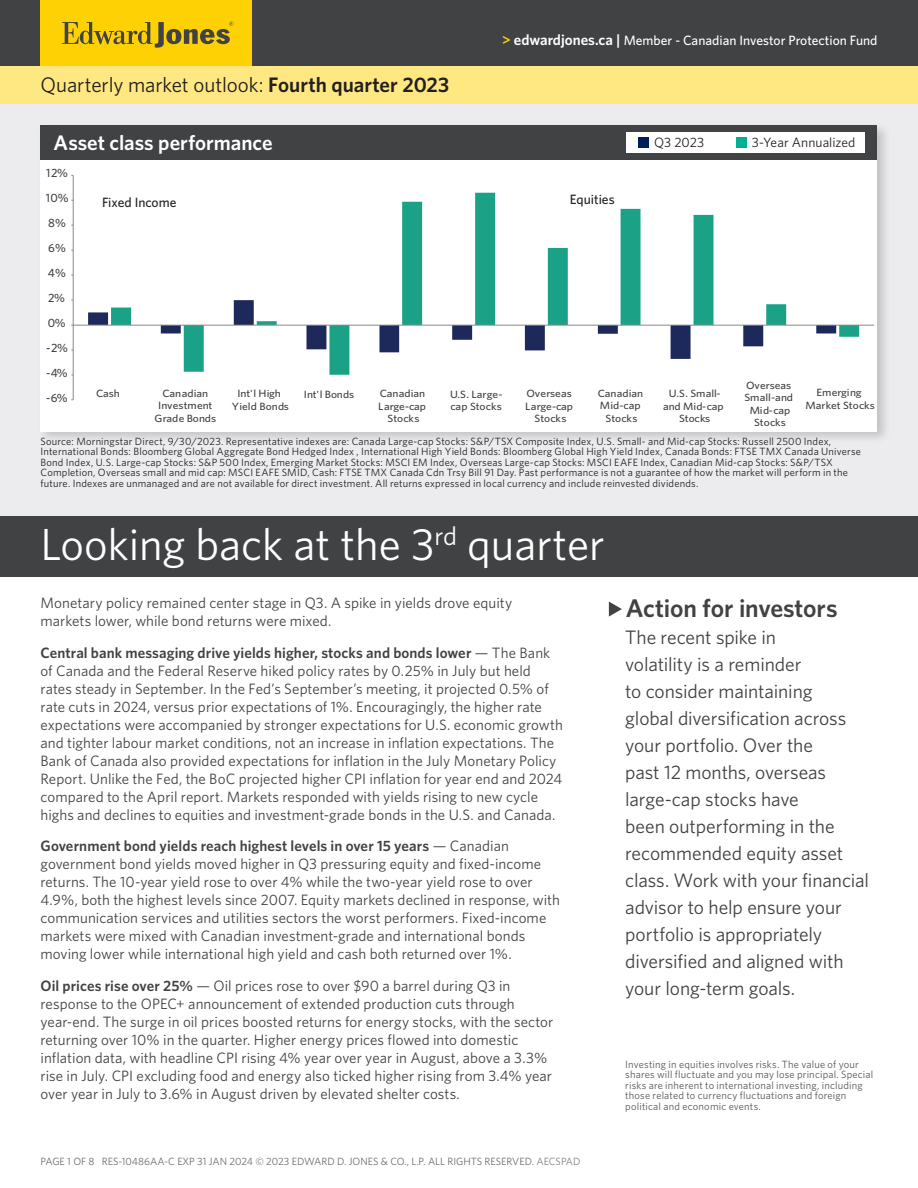
<style>
.page{position:relative;width:918px;height:1188px;background:#fff}
.page>*{position:absolute;margin:0;border:0;box-sizing:border-box;transform-origin:0 0}
.Headlines{font:45px "Whitney";color:#fff}
.Action_for_investors_-_Sub_Heads{font:600 25.5px "Whitney";letter-spacing:-.005em;color:#414243}
.t1{font:21px "Whitney";letter-spacing:-.005em;color:#231f20}
.t2{font:600 21px "Whitney";color:#fff}
.Action_for_Investors_-_Body{font:19.5px/27px "Whitney";letter-spacing:-.005em;color:#414243}
.Body{font:15px/18px "Whitney";letter-spacing:.005em;color:#414243}
.t3{font:500 13.5px "Whitney";color:#fff}
.t4{font:13.5px "Whitney";letter-spacing:.005em;color:#231f20}
.t5{font:500 13.5px "Whitney";color:#231f20}
.t6{font:500 12px "Whitney";color:#414243}
.Disclaimer{font:10.5px/10.5px "Whitney";letter-spacing:.02em;color:#231f20}
.t7{font:500 10.5px/12.6px "Whitney";color:#414243;text-align:center;scale:1.09 1}
.Action_for_investors_-_Sub_Heads-2{font:10.5px/10.5px "Whitney";letter-spacing:.015em;color:#57585a}
.t8{font:10.5px "Whitney";color:#6c6d70}
.s1{font-weight:600}
.s2{font-weight:600;font-size:15px;color:#fed105}
.s3{font-weight:600;font-size:15px}
.s4{color:#808285}
</style>
<div class="page">
<div style="left:0;top:104px;width:918px;height:473px;background:#ececee"></div>
<div style="left:0;top:516px;width:918px;height:61px;background:#414243"></div>
<div style="left:0;top:66px;width:918px;height:37px;background:#ffe781"></div>
<div style="left:0;top:0;width:918px;height:66px;background:#414243"></div>
<div style="left:40px;top:0;width:212px;height:66px;background:#fed105"></div>
<svg style="left:62px;top:21px;width:172px;height:27px"></svg>
<div style="left:37px;top:122px;width:854px;height:322px;background:#231f20;opacity:.2"></div>
<div style="left:40px;top:125px;width:838px;height:306px;background:#fff"></div>
<div style="left:40px;top:125px;width:838px;height:35px;background:#414243"></div>
<div style="left:626px;top:132px;width:239px;height:21px;background:#fff"></div>
<div style="left:638px;top:138px;width:11px;height:10px;background:#001e59"></div>
<div style="left:736px;top:138px;width:11px;height:10px;background:#00b095"></div>
<svg style="left:88px;top:312px;width:23px;height:13px"></svg>
<svg style="left:111px;top:193px;width:748px;height:182px"></svg>
<hr style="left:73px;top:175px;width:1px;height:225px;background:#8a898a">
<hr style="left:73px;top:325px;width:801px;height:1px;background:#8a898a">
<svg style="left:609px;top:602px;width:13px;height:15px"></svg>
<h3 class="t1" style="left:40px;top:71px;width:410px">Quarterly market outlook: <span class="s1">Fourth quarter 2023</span></h3>
<p class="t3" style="left:502px;top:31px;width:377px"><span class="s2">&gt;</span> <span class="s3">edwardjones.ca |</span> Member - Canadian Investor Protection Fund</p>
<p class="t2" style="left:54px;top:128px;width:221px">Asset class performance</p>
<p class="t4" style="left:654px;top:134px;width:52px">Q3 2023</p>
<p class="t4" style="left:752px;top:134px;width:105px">3-Year Annualized</p>
<p class="t6" style="left:46px;top:165px;width:23px">12%</p>
<p class="t6" style="left:46px;top:190px;width:24px">10%</p>
<p class="t6" style="left:48px;top:215px;width:19px">8%</p>
<p class="t6" style="left:48px;top:240px;width:20px">6%</p>
<p class="t6" style="left:48px;top:265px;width:20px">4%</p>
<p class="t6" style="left:48px;top:290px;width:18px">2%</p>
<p class="t6" style="left:48px;top:315px;width:20px">0%</p>
<p class="t6" style="left:46px;top:340px;width:23px">-2%</p>
<p class="t6" style="left:46px;top:365px;width:23px">-4%</p>
<p class="t6" style="left:46px;top:390px;width:23px">-6%</p>
<p class="t5" style="left:102px;top:193px;width:76px">Fixed Income</p>
<p class="t5" style="left:570px;top:190px;width:46px">Equities</p>
<p class="t7" style="left:96px;top:387px;width:23px">Cash</p>
<p class="t7" style="left:154px;top:386px;width:58px">Canadian<br>Investment<br>Grade Bonds</p>
<p class="t7" style="left:232px;top:387px;width:54px">Int'l High<br>Yield Bonds</p>
<p class="t7" style="left:304px;top:388px;width:48px">Int'l Bonds</p>
<p class="t7" style="left:378px;top:387px;width:45px">Canadian<br>Large-cap<br>Stocks</p>
<p class="t7" style="left:450px;top:388px;width:50px;text-align:left">U.S. Large&shy;cap Stocks</p>
<p class="t7" style="left:525px;top:387px;width:45px">Overseas<br>Large-cap<br>Stocks</p>
<p class="t7" style="left:598px;top:386px;width:43px">Canadian<br>Mid-cap<br>Stocks</p>
<p class="t7" style="left:663px;top:387px;width:57px">U.S. Small&shy;and Mid-cap<br>Stocks</p>
<p class="t7" style="left:744px;top:378px;width:46px">Overseas<br>Small-and<br>Mid-cap<br>Stocks</p>
<p class="t7" style="left:806px;top:386px;width:65px">Emerging<br>Market Stocks</p>
<p class="Disclaimer" style="left:40px;top:436px;width:822px">Source: Morningstar Direct, 9/30/2023. Representative indexes are: Canada Large-cap Stocks: S&amp;P/TSX Composite Index, U.S. Small- and Mid-cap Stocks: Russell 2500 Index, International Bonds: Bloomberg Global Aggregate Bond Hedged Index , International High Yield Bonds: Bloomberg Global High Yield Index, Canada Bonds: FTSE TMX Canada Universe Bond Index, U.S. Large-cap Stocks: S&amp;P 500 Index, Emerging Market Stocks: MSCI EM Index, Overseas Large-cap Stocks: MSCI EAFE Index, Canadian Mid-cap Stocks: S&amp;P/TSX Completion, Overseas small and mid cap: MSCI EAFE SMID, Cash: FTSE TMX Canada Cdn Trsy Bill 91 Day. Past performance is not a guarantee of how the market will perform in the future. Indexes are unmanaged and are not available for direct investment. All returns expressed in local currency and include reinvested dividends.</p>
<p class="Headlines" style="left:40px;top:514px;width:566px">Looking back at the 3<sup>rd</sup> quarter</p>
<p class="Body" style="left:40px;top:594px;width:473px">Monetary policy remained center stage in Q3. A spike in yields drove equity markets lower, while bond returns were mixed.</p>
<p class="Body" style="left:40px;top:643px;width:524px"><span class="s1">Central bank messaging drive yields higher, stocks and bonds lower</span> — The Bank of Canada and the Federal Reserve hiked policy rates by 0.25% in July but held rates steady in September. In the Fed’s September’s meeting, it projected 0.5% of rate cuts in 2024, versus prior expectations of 1%. Encouragingly, the higher rate expectations were accompanied by stronger expectations for U.S. economic growth and tighter labour market conditions, not an increase in inflation expectations. The Bank of Canada also provided expectations for inflation in the July Monetary Policy Report. Unlike the Fed, the BoC projected higher CPI inflation for year end and 2024 compared to the April report. Markets responded with yields rising to new cycle highs and declines to equities and investment-grade bonds in the U.S. and Canada.</p>
<p class="Body" style="left:40px;top:837px;width:521px"><span class="s1">Government bond yields reach highest levels in over 15 years</span> — Canadian government bond yields moved higher in Q3 pressuring equity and fixed-income returns. The 10-year yield rose to over 4% while the two-year yield rose to over 4.9%, both the highest levels since 2007. Equity markets declined in response, with communication services and utilities sectors the worst performers. Fixed-income markets were mixed with Canadian investment-grade and international bonds moving lower while international high yield and cash both returned over 1%.</p>
<p class="Body" style="left:40px;top:976px;width:514px"><span class="s1">Oil prices rise over 25%</span> — Oil prices rose to over $90 a barrel during Q3 in response to the OPEC+ announcement of extended production cuts through year-end. The surge in oil prices boosted returns for energy stocks, with the sector returning over 10% in the quarter. Higher energy prices flowed into domestic inflation data, with headline CPI rising 4% year over year in August, above a 3.3% rise in July. CPI excluding food and energy also ticked higher rising from 3.4% year over year in July to 3.6% in August driven by elevated shelter costs.</p>
<p class="t8" style="left:40px;top:1155px;width:541px">PAGE 1 OF 8 RES-10486AA-C EXP 31 JAN 2024 © 2023 EDWARD D. JONES &amp; CO., L.P. ALL RIGHTS RESERVED. <span class="s4">AECSPAD</span></p>
<p class="Action_for_investors_-_Sub_Heads" style="left:626px;top:591px;width:213px">Action for investors</p>
<p class="Action_for_Investors_-_Body" style="left:625px;top:623px;width:245px">The recent spike in<br>volatility is a reminder<br>to consider maintaining<br>global diversification across your portfolio. Over the<br>past 12 months, overseas large-cap stocks have<br>been outperforming in the recommended equity asset class. Work with your financial advisor to help ensure your portfolio is appropriately diversified and aligned with your long-term goals.</p>
<p class="Action_for_investors_-_Sub_Heads-2" style="left:625px;top:1059px;width:249px">Investing in equities involves risks. The value of your shares will fluctuate and you may lose principal. Special risks are inherent to international investing, including those related to currency fluctuations and foreign political and economic events.</p>
</div>
